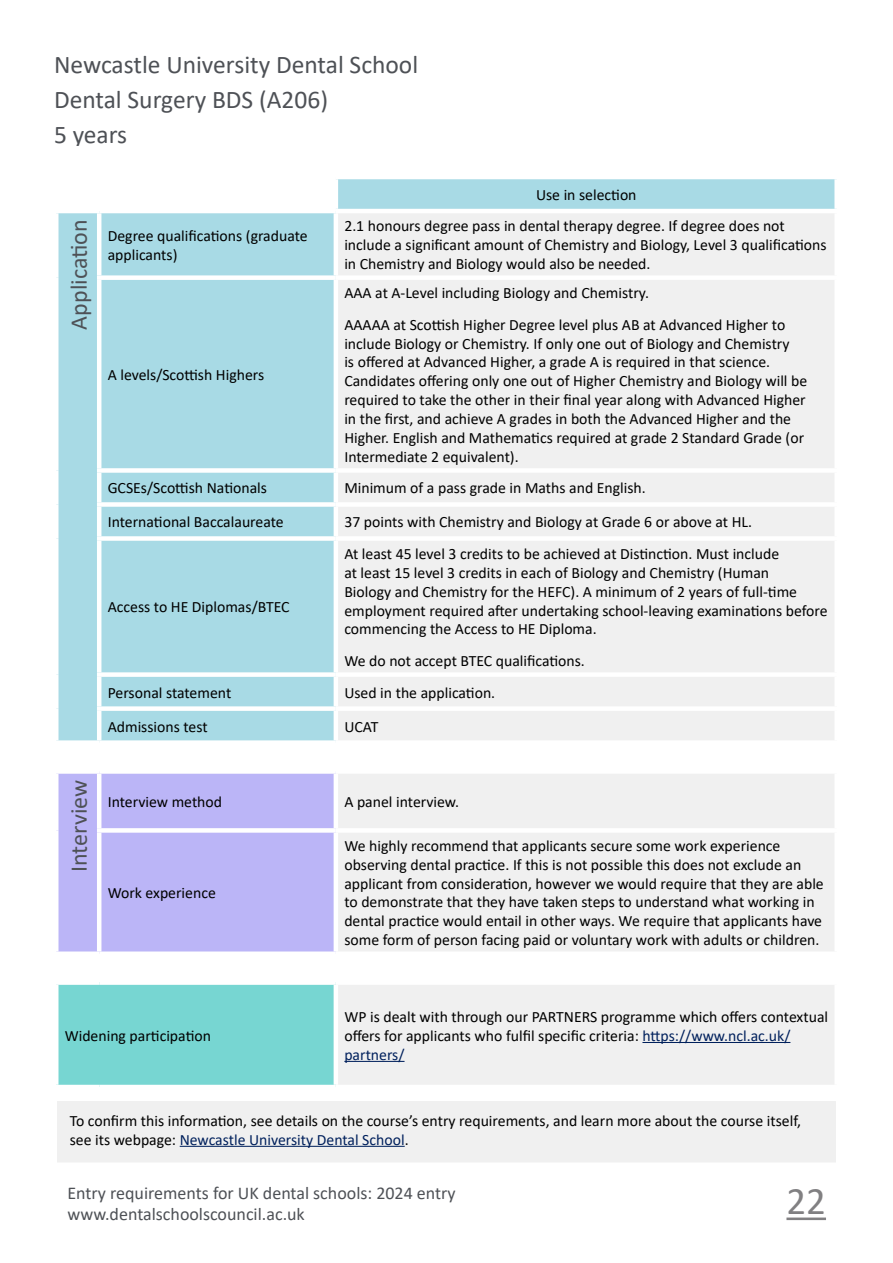
<style>
.page{position:relative;width:893px;height:1263px;background:#fff}
.page>*{position:absolute;margin:0;border:0;box-sizing:border-box;transform-origin:0 0}
.t1{font:39px "Calibri";color:#818082}
.t2{font:25.5px/35.1px "Calibri";color:#4e5156}
.t3{font:24px "Calibri";color:#4e5156}
.t4{font:18px/21.6px "Calibri";color:#4e5156}
.t5{font:15.75px/18.9px "Calibri";color:#000}
.s1{color:#00205c}
</style>
<div class="page">
<hr style="left:786px;top:1217px;width:40px;height:3px;background:#818082">
<div style="left:56px;top:1099px;width:781px;height:65px;background:#f0f0f0"></div>
<hr style="left:180px;top:1146px;width:225px;height:1px;background:#00205c">
<div style="left:54px;top:1098px;width:785px;height:67px;border:3px solid #fff"></div>
<div style="left:338px;top:179px;width:496px;height:30px;background:#a8dae5"></div>
<div style="left:58px;top:213px;width:276px;height:527px;background:#a8dae5"></div>
<div style="left:338px;top:213px;width:496px;height:872px;background:#f0f0f0"></div>
<div style="left:58px;top:774px;width:276px;height:177px;background:#bbb5f7"></div>
<div style="left:56px;top:982px;width:280px;height:105px;background:#77d6d2"></div>
<hr style="left:54px;top:985px;width:4px;height:100px;background:#fff">
<hr style="left:97px;top:213px;width:4px;height:62px;background:#fff">
<div style="left:97px;top:275px;width:239px;height:5px;background:#fff"></div>
<hr style="left:97px;top:280px;width:4px;height:188px;background:#fff">
<div style="left:336px;top:275px;width:503px;height:5px;background:#fff"></div>
<div style="left:97px;top:468px;width:239px;height:5px;background:#fff"></div>
<hr style="left:97px;top:473px;width:4px;height:29px;background:#fff">
<div style="left:336px;top:468px;width:503px;height:5px;background:#fff"></div>
<div style="left:97px;top:502px;width:239px;height:5px;background:#fff"></div>
<hr style="left:97px;top:507px;width:4px;height:29px;background:#fff">
<div style="left:336px;top:502px;width:503px;height:5px;background:#fff"></div>
<div style="left:97px;top:536px;width:239px;height:5px;background:#fff"></div>
<hr style="left:97px;top:541px;width:4px;height:131px;background:#fff">
<div style="left:336px;top:536px;width:503px;height:5px;background:#fff"></div>
<div style="left:97px;top:672px;width:239px;height:5px;background:#fff"></div>
<hr style="left:97px;top:677px;width:4px;height:29px;background:#fff">
<div style="left:336px;top:672px;width:503px;height:5px;background:#fff"></div>
<div style="left:97px;top:706px;width:239px;height:5px;background:#fff"></div>
<hr style="left:97px;top:711px;width:4px;height:29px;background:#fff">
<div style="left:336px;top:706px;width:503px;height:5px;background:#fff"></div>
<div style="left:336px;top:740px;width:503px;height:5px;background:#fff"></div>
<hr style="left:97px;top:774px;width:4px;height:54px;background:#fff">
<div style="left:336px;top:769px;width:503px;height:5px;background:#fff"></div>
<div style="left:97px;top:828px;width:239px;height:5px;background:#fff"></div>
<hr style="left:97px;top:833px;width:4px;height:118px;background:#fff">
<div style="left:336px;top:828px;width:503px;height:5px;background:#fff"></div>
<div style="left:336px;top:951px;width:503px;height:5px;background:#fff"></div>
<div style="left:54px;top:980px;width:45px;height:5px;background:#fff"></div>
<div style="left:99px;top:980px;width:237px;height:5px;background:#fff"></div>
<div style="left:336px;top:980px;width:503px;height:5px;background:#fff"></div>
<hr style="left:334px;top:985px;width:4px;height:100px;background:#fff">
<hr style="left:54px;top:1085px;width:45px;height:4px;background:#fff">
<hr style="left:99px;top:1085px;width:237px;height:4px;background:#fff">
<hr style="left:642px;top:1042px;width:148px;height:1px;background:#00205c">
<hr style="left:344px;top:1061px;width:61px;height:1px;background:#00205c">
<h2 class="t2" style="left:54px;top:46px;width:366px">Newcastle University Dental School<br>Dental Surgery BDS (A206)<br>5 years</h2>
<p class="t5" style="left:536px;top:185px;width:102px">Use in selection</p>
<h3 class="t3" style="left:62px;top:330px;width:111px;rotate:-90deg">Application</h3>
<p class="t5" style="left:108px;top:226px;width:201px">Degree qualifications (graduate applicants)</p>
<p class="t5" style="left:344px;top:216px;width:484px">2.1 honours degree pass in dental therapy degree. If degree does not include a significant amount of Chemistry and Biology, Level 3 qualifications in Chemistry and Biology would also be needed.</p>
<p class="t5" style="left:108px;top:365px;width:158px">A levels/Scottish Highers</p>
<p class="t5" style="left:344px;top:277px;width:442px;line-height:31.7px">AAA at A-Level including Biology and Chemistry.<br>AAAAA at Scottish Higher Degree level plus AB at Advanced Higher to</p>
<p class="t5" style="left:344px;top:333px;width:464px">include Biology or Chemistry. If only one out of Biology and Chemistry<br>is offered at Advanced Higher, a grade A is required in that science.<br>Candidates offering only one out of Higher Chemistry and Biology will be required to take the other in their final year along with Advanced Higher in the first, and achieve A grades in both the Advanced Higher and the Higher. English and Mathematics required at grade 2 Standard Grade (or Intermediate 2 equivalent).</p>
<p class="t5" style="left:108px;top:478px;width:161px">GCSEs/Scottish Nationals</p>
<p class="t5" style="left:344px;top:478px;width:303px">Minimum of a pass grade in Maths and English.</p>
<p class="t5" style="left:108px;top:512px;width:178px">International Baccalaureate</p>
<p class="t5" style="left:344px;top:512px;width:409px">37 points with Chemistry and Biology at Grade 6 or above at HL.</p>
<p class="t5" style="left:108px;top:597px;width:183px">Access to HE Diplomas/BTEC</p>
<p class="t5" style="left:344px;top:544px;width:485px">At least 45 level 3 credits to be achieved at Distinction. Must include<br>at least 15 level 3 credits in each of Biology and Chemistry (Human<br>Biology and Chemistry for the HEFC). A minimum of 2 years of full-time employment required after undertaking school-leaving examinations before commencing the Access to HE Diploma.</p>
<p class="t5" style="left:344px;top:651px;width:242px">We do not accept BTEC qualifications.</p>
<h3 class="t3" style="left:62px;top:872px;width:94px;rotate:-90deg">Interview</h3>
<p class="t5" style="left:108px;top:682px;width:125px">Personal statement</p>
<p class="t5" style="left:344px;top:682px;width:152px">Used in the application.</p>
<p class="t5" style="left:108px;top:716px;width:102px">Admissions test</p>
<p class="t5" style="left:344px;top:716px;width:36px">UCAT</p>
<p class="t5" style="left:108px;top:792px;width:116px">Interview method</p>
<p class="t5" style="left:344px;top:792px;width:116px">A panel interview.</p>
<p class="t5" style="left:108px;top:883px;width:110px">Work experience</p>
<p class="t5" style="left:344px;top:836px;width:481px">We highly recommend that applicants secure some work experience observing dental practice. If this is not possible this does not exclude an applicant from consideration, however we would require that they are able to demonstrate that they have taken steps to understand what working in dental practice would entail in other ways. We require that applicants have some form of person facing paid or voluntary work with adults or children.</p>
<p class="t5" style="left:65px;top:1026px;width:148px">Widening participation</p>
<p class="t5" style="left:344px;top:1007px;width:485px">WP is dealt with through our PARTNERS programme which offers contextual offers for applicants who fulfil specific criteria: <span class="s1">https://www.ncl.ac.uk/ partners/</span></p>
<p class="t5" style="left:70px;top:1110px;width:733px">To confirm this information, see details on the course’s entry requirements, and learn more about the course itself, see its webpage: <span class="s1">Newcastle University Dental School</span>.</p>
<p class="t4" style="left:68px;top:1181px;width:390px">Entry requirements for UK dental schools: 2024 entry www.dentalschoolscouncil.ac.uk</p>
<h1 class="t1" style="left:786px;top:1174px;width:41px">22</h1>
</div>
